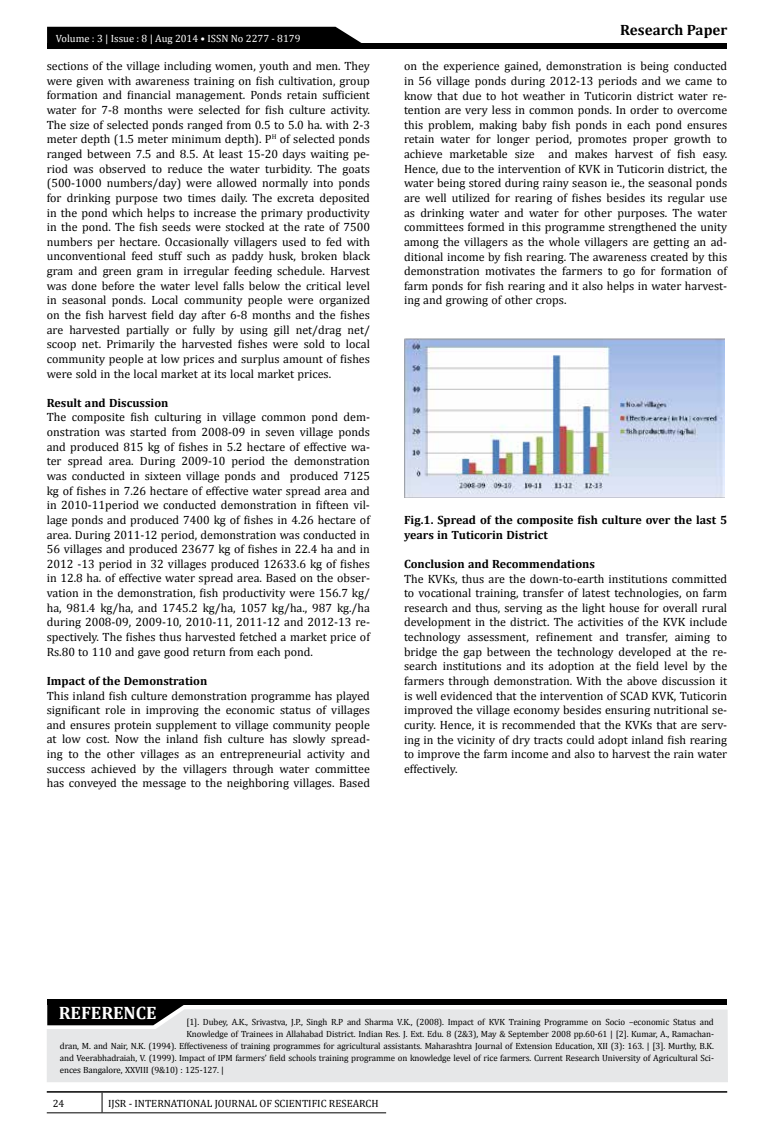
<style>
.page{position:relative;width:774px;height:1136px;background:#fff}
.page>*{position:absolute;margin:0;border:0;box-sizing:border-box;transform-origin:0 0}
.t1{font:700 18px "Cambria";color:#fff}
.t2{font:700 15px "Cambria";color:#000}
.t3{font:12px/14.7px "Cambria";color:#000;text-align:justify}
.t4{font:700 12px/14.7px "Cambria";color:#000}
.t5{font:10.5px "Cambria";color:#000}
.t6{font:10.5px "Cambria";color:#fff}
.t7{font:9px "Cambria";letter-spacing:-.01em;color:#000}
</style>
<div class="page">
<hr style="left:47px;top:1090px;width:680px;height:2px;background:#000">
<svg style="left:102px;top:1092px;width:1px;height:20px"></svg>
<hr style="left:47px;top:1112px;width:55px;height:1px;background:#000">
<hr style="left:102px;top:1112px;width:284px;height:1px;background:#000">
<div style="left:47px;top:43px;width:680px;height:6px;background:#000"></div>
<div style="left:47px;top:27px;width:315px;height:16px;background:#000"></div>
<div style="left:47px;top:1009px;width:681px;height:73px;background:#e6e7e8"></div>
<div style="left:47px;top:999px;width:680px;height:6px;background:#000"></div>
<svg style="left:47px;top:1005px;width:139px;height:20px;background:#1e1e1e"></svg>
<img style="left:405px;top:338px;width:319px;height:159px">
<p class="t6" style="left:56px;top:32px;width:246px">Volume : 3 | Issue : 8 | Aug 2014 • ISSN No 2277 - 8179</p>
<p class="t3" style="left:47px;top:59px;width:325px">sections of the village including women, youth and men. They were given with awareness training on fish cultivation, group formation and financial management. Ponds retain sufficient water for 7-8 months were selected for fish culture activity.<br>The size of selected ponds ranged from 0.5 to 5.0 ha. with 2-3 meter depth (1.5 meter minimum depth). P<sup>H</sup> of selected ponds ranged between 7.5 and 8.5. At least 15-20 days waiting pe&shy;riod was observed to reduce the water turbidity. The goats (500-1000 numbers/day) were allowed normally into ponds for drinking purpose two times daily. The excreta deposited in the pond which helps to increase the primary productivity in the pond. The fish seeds were stocked at the rate of 7500 numbers per hectare. Occasionally villagers used to fed with unconventional feed stuff such as paddy husk, broken black gram and green gram in irregular feeding schedule. Harvest was done before the water level falls below the critical level in seasonal ponds. Local community people were organized on the fish harvest field day after 6-8 months and the fishes are harvested partially or fully by using gill net/drag net/ scoop net. Primarily the harvested fishes were sold to local community people at low prices and surplus amount of fishes were sold in the local market at its local market prices.</p>
<p class="t4" style="left:47px;top:395px;width:123px">Result and Discussion</p>
<p class="t3" style="left:47px;top:410px;width:325px">The composite fish culturing in village common pond dem&shy;onstration was started from 2008-09 in seven village ponds and produced 815 kg of fishes in 5.2 hectare of effective wa&shy;ter spread area. During 2009-10 period the demonstration was conducted in sixteen village ponds and produced 7125 kg of fishes in 7.26 hectare of effective water spread area and in 2010-11period we conducted demonstration in fifteen vil&shy;lage ponds and produced 7400 kg of fishes in 4.26 hectare of area. During 2011-12 period, demonstration was conducted in 56 villages and produced 23677 kg of fishes in 22.4 ha and in 2012 -13 period in 32 villages produced 12633.6 kg of fishes in 12.8 ha. of effective water spread area. Based on the obser&shy;vation in the demonstration, fish productivity were 156.7 kg/ ha, 981.4 kg/ha, and 1745.2 kg/ha, 1057 kg/ha., 987 kg./ha during 2008-09, 2009-10, 2010-11, 2011-12 and 2012-13 re&shy;spectively. The fishes thus harvested fetched a market price of Rs.80 to 110 and gave good return from each pond.</p>
<p class="t4" style="left:47px;top:673px;width:162px">Impact of the Demonstration</p>
<p class="t3" style="left:47px;top:688px;width:325px">This inland fish culture demonstration programme has played significant role in improving the economic status of villages and ensures protein supplement to village community people at low cost. Now the inland fish culture has slowly spread&shy;ing to the other villages as an entrepreneurial activity and success achieved by the villagers through water committee has conveyed the message to the neighboring villages. Based</p>
<p class="t2" style="left:620px;top:20px;width:109px">Research Paper</p>
<p class="t3" style="left:404px;top:59px;width:325px">on the experience gained, demonstration is being conducted in 56 village ponds during 2012-13 periods and we came to know that due to hot weather in Tuticorin district water re&shy;tention are very less in common ponds. In order to overcome this problem, making baby fish ponds in each pond ensures retain water for longer period, promotes proper growth to achieve marketable size and makes harvest of fish easy.<br>Hence, due to the intervention of KVK in Tuticorin district, the water being stored during rainy season ie., the seasonal ponds are well utilized for rearing of fishes besides its regular use as drinking water and water for other purposes. The water committees formed in this programme strengthened the unity among the villagers as the whole villagers are getting an ad&shy;ditional income by fish rearing. The awareness created by this demonstration motivates the farmers to go for formation of farm ponds for fish rearing and it also helps in water harvest&shy;ing and growing of other crops.</p>
<p class="t4" style="left:404px;top:512px;width:325px">Fig.1. Spread of the composite fish culture over the last 5 years in Tuticorin District</p>
<p class="t4" style="left:404px;top:556px;width:192px">Conclusion and Recommendations</p>
<p class="t3" style="left:404px;top:571px;width:325px">The KVKs, thus are the down-to-earth institutions committed to vocational training, transfer of latest technologies, on farm research and thus, serving as the light house for overall rural development in the district. The activities of the KVK include technology assessment, refinement and transfer, aiming to bridge the gap between the technology developed at the re&shy;search institutions and its adoption at the field level by the farmers through demonstration. With the above discussion it is well evidenced that the intervention of SCAD KVK, Tuticorin improved the village economy besides ensuring nutritional se&shy;curity. Hence, it is recommended that the KVKs that are serv&shy;ing in the vicinity of dry tracts could adopt inland fish rearing to improve the farm income and also to harvest the rain water effectively.</p>
<h1 class="t1" style="left:59px;top:999px;width:99px">REFERENCE</h1>
<p class="t7" style="left:186px;top:1016px;width:529px">[1]. Dubey, A.K., Srivastva, J.P., Singh R.P and Sharma V.K., (2008). Impact of KVK Training Programme on Socio –economic Status and</p>
<p class="t7" style="left:186px;top:1028px;width:529px">Knowledge of Trainees in Allahabad District. Indian Res. J. Ext. Edu. 8 (2&amp;3), May &amp; September 2008 pp.60-61 | [2]. Kumar, A., Ramachan-</p>
<p class="t7" style="left:60px;top:1040px;width:655px">dran, M. and Nair, N.K. (1994). Effectiveness of training programmes for agricultural assistants. Maharashtra Journal of Extension Education, XII (3): 163. | [3]. Murthy, B.K.</p>
<p class="t7" style="left:60px;top:1052px;width:655px">and Veerabhadraiah, V. (1999). Impact of IPM farmers’ field schools training programme on knowledge level of rice farmers. Current Research University of Agricultural Sci-</p>
<p class="t7" style="left:60px;top:1064px;width:166px">ences Bangalore, XXVIII (9&amp;10) : 125-127. |</p>
<p class="t5" style="left:53px;top:1096px;width:13px">24</p>
<p class="t5" style="left:108px;top:1096px;width:272px">IJSR - INTERNATIONAL JOURNAL OF SCIENTIFIC RESEARCH</p>
</div>
